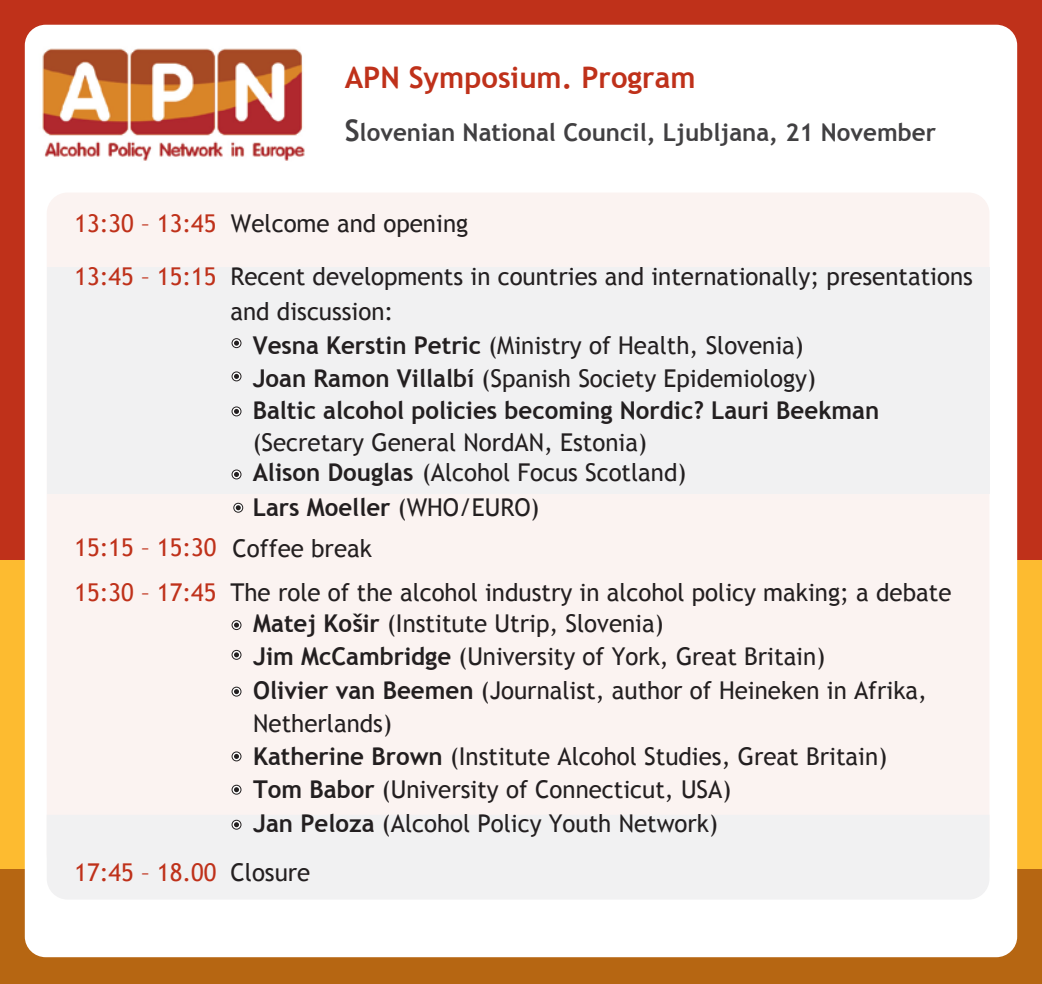
<style>
.page{position:relative;width:1042px;height:984px;background:#fff}
.page>*{position:absolute;margin:0;border:0;box-sizing:border-box;transform-origin:0 0}
.t1{font:700 29.75px "Trebuchet MS";color:#bf311a}
.t2{font:24.5px/33.1px "Trebuchet MS";color:#231f20}
.t3{font:700 24.5px/32.7px "Trebuchet MS";color:#231f20}
.t4{font:700 24.5px "Trebuchet MS";color:#414042}
.t5{font:24.5px "Trebuchet MS";color:#bf311a}
.s1{font-size:29.75px}
.s2{color:#bf311a}
.s3{font-weight:400}
.s4{font-weight:700}
.s5{color:#231f20}
</style>
<div class="page">
<div style="left:0;top:0;width:1042px;height:707px;background:#bf311a"></div>
<div style="left:0;top:560px;width:1042px;height:363px;background:#fdbb30"></div>
<div style="left:0;top:869px;width:1042px;height:114px;background:#b66612"></div>
<div style="left:25px;top:25px;width:992px;height:932px;background:#fff;border-radius:21px"></div>
<img style="left:42px;top:48px;width:263px;height:113px">
<div style="left:47px;top:192px;width:942px;height:682px;background:#fbf3f1;border-radius:21px"></div>
<div style="left:47px;top:268px;width:942px;height:226px;background:#f1f1f2"></div>
<div style="left:47px;top:821px;width:942px;height:78px;background:#f1f1f2"></div>
<div style="left:232px;top:338px;width:9px;height:10px;border:1px solid #231f20;border-radius:50%"></div>
<svg style="left:234px;top:340px;width:5px;height:5px"></svg>
<div style="left:232px;top:371px;width:9px;height:10px;border:1px solid #231f20;border-radius:50%"></div>
<svg style="left:234px;top:374px;width:5px;height:5px"></svg>
<div style="left:232px;top:469px;width:9px;height:10px;border:1px solid #231f20;border-radius:50%"></div>
<svg style="left:234px;top:472px;width:5px;height:5px"></svg>
<div style="left:232px;top:406px;width:9px;height:10px;border:1px solid #231f20;border-radius:50%"></div>
<svg style="left:234px;top:409px;width:5px;height:5px"></svg>
<div style="left:232px;top:686px;width:9px;height:10px;border:1px solid #231f20;border-radius:50%"></div>
<svg style="left:234px;top:689px;width:5px;height:5px"></svg>
<div style="left:232px;top:620px;width:9px;height:10px;border:1px solid #231f20;border-radius:50%"></div>
<svg style="left:234px;top:622px;width:5px;height:5px"></svg>
<div style="left:232px;top:649px;width:9px;height:10px;border:1px solid #231f20;border-radius:50%"></div>
<svg style="left:234px;top:652px;width:5px;height:5px"></svg>
<div style="left:232px;top:751px;width:9px;height:10px;border:1px solid #231f20;border-radius:50%"></div>
<svg style="left:234px;top:753px;width:5px;height:5px"></svg>
<div style="left:232px;top:784px;width:9px;height:10px;border:1px solid #231f20;border-radius:50%"></div>
<svg style="left:234px;top:787px;width:5px;height:5px"></svg>
<div style="left:232px;top:819px;width:9px;height:10px;border:1px solid #231f20;border-radius:50%"></div>
<svg style="left:234px;top:822px;width:5px;height:5px"></svg>
<svg style="left:234px;top:503px;width:9px;height:9px"></svg>
<div style="left:233px;top:502px;width:10px;height:10px;border:1px solid #231f20;border-radius:50%"></div>
<svg style="left:236px;top:505px;width:5px;height:5px"></svg>
<p class="t1" style="left:345px;top:59px;width:352px">APN Symposium. Program</p>
<p class="t4" style="left:345px;top:117px;width:593px"><span class="s1">S</span>lovenian National Council, Ljubljana, 21 November</p>
<p class="t2" style="left:74px;top:197px;width:900px;line-height:53.6px"><span class="s2">13:30 – 13:45</span> Welcome and opening<br><span class="s2">13:45 – 15:15</span> Recent developments in countries and internationally; presentations</p>
<p class="t3" style="left:253px;top:295px;width:628px;text-indent:-22px"><span class="s3">and discussion:<br></span>Vesna Kerstin Petric <span class="s3">(Ministry of Health, Slovenia)<br></span>Joan Ramon Villalbí <span class="s3">(Spanish Society Epidemiology)<br></span>Baltic alcohol policies becoming Nordic? Lauri Beekman</p>
<p class="t2" style="left:253px;top:428px;width:435px;line-height:29.4px">(Secretary General NordAN, Estonia)<br><span class="s4">Alison Douglas</span> (Alcohol Focus Scotland)</p>
<p class="t3" style="left:253px;top:490px;width:288px">Lars Moeller <span class="s3">(WHO/EURO)</span></p>
<p class="t5" style="left:74px;top:532px;width:299px">15:15 – 15:30 <span class="s5">Coffee break</span></p>
<p class="t5" style="left:74px;top:578px;width:144px">15:30 – 17:45</p>
<p class="t5" style="left:74px;top:857px;width:144px">17:45 – 18.00</p>
<p class="t2" style="left:253px;top:575px;width:700px;text-indent:-23px">The role of the alcohol industry in alcohol policy making; a debate <span class="s4">Matej Košir</span> (Institute Utrip, Slovenia)<br><span class="s4">Jim McCambridge</span> (University of York, Great Britain)<br><span class="s4">Olivier van Beemen</span> (Journalist, author of Heineken in Afrika, Netherlands)<br><span class="s4">Katherine Brown</span> (Institute Alcohol Studies, Great Britain)<br><span class="s4">Tom Babor</span> (University of Connecticut, USA)<br><span class="s4">Jan Peloza</span> (Alcohol Policy Youth Network)</p>
<p class="t2" style="left:230px;top:855px;width:81px">Closure</p>
</div>
